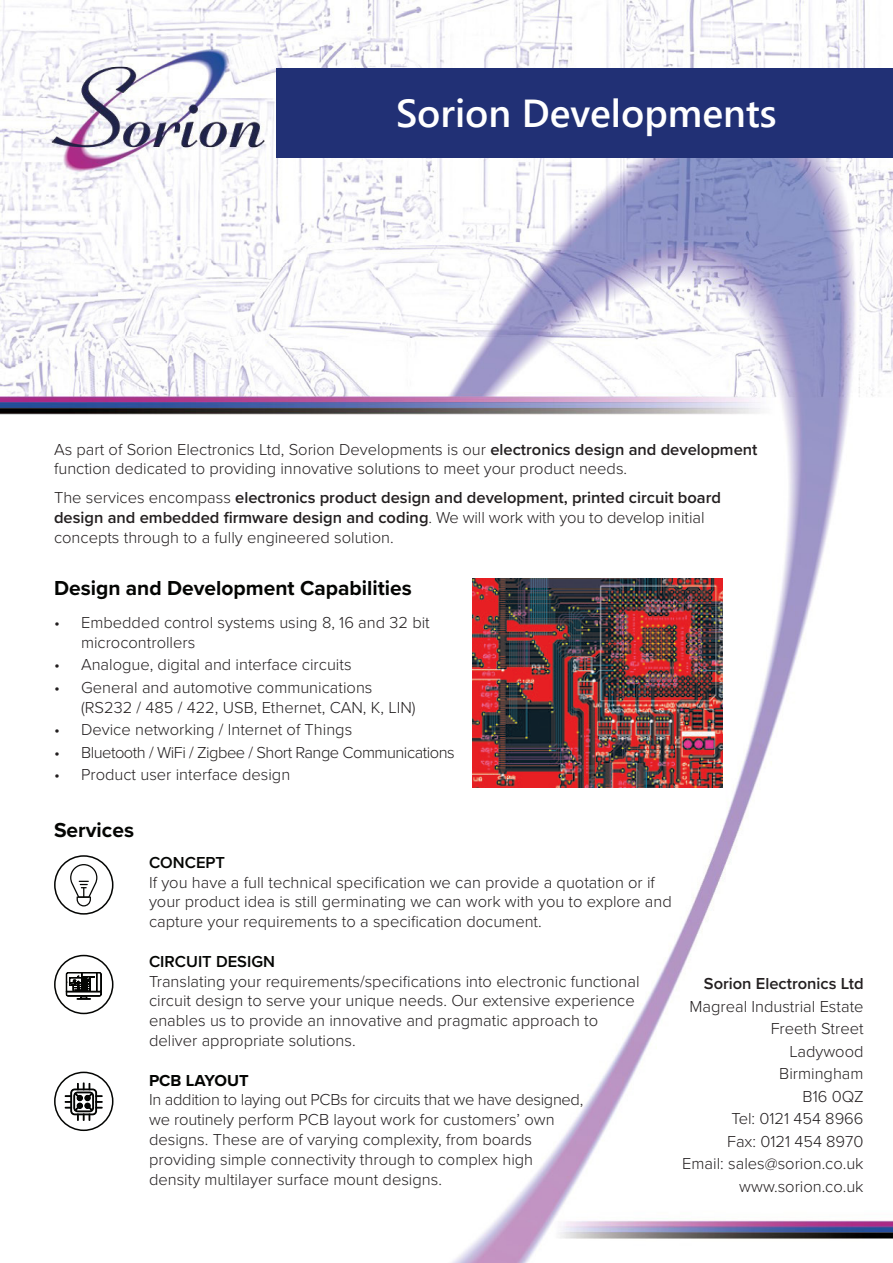
<style>
.page{position:relative;width:893px;height:1263px;background:#fff}
.page>*{position:absolute;margin:0;border:0;box-sizing:border-box;transform-origin:0 0}
.t1{font:600 39px "Segoe UI";color:#fff}
.t2{font:700 21px "Proxima Nova";color:#040503}
.t3{font:300 16.5px/19.8px "Proxima Nova";color:#231f20}
.t4{font:600 16.5px/19.8px "Proxima Nova";color:#231f20}
.t5{font:300 16.5px "Proxima Nova";letter-spacing:-.02em;color:#231f20}
.t6{font:300 16.5px "Proxima Nova";letter-spacing:-.03em;color:#231f20}
.t7{font:600 16.5px "Proxima Nova";color:#040503}
.t8{font:700 16.5px "Proxima Nova";color:#040503}
.s1{font-weight:600}
.s2{font-weight:300}
</style>
<div class="page">
<img style="left:0;top:0;width:893px;height:1263px">
<div style="left:54px;top:855px;width:59px;height:60px;border:2px solid #040503;border-radius:50%"></div>
<svg style="left:70px;top:864px;width:27px;height:42px"></svg>
<div style="left:277px;top:68px;width:616px;height:90px;background:#213075"></div>
<img style="left:472px;top:578px;width:250px;height:210px">
<div style="left:54px;top:955px;width:59px;height:59px;border:2px solid #040503;border-radius:50%"></div>
<svg style="left:65px;top:969px;width:37px;height:31px"></svg>
<div style="left:54px;top:1071px;width:59px;height:60px;border:2px solid #040503;border-radius:50%"></div>
<svg style="left:65px;top:1083px;width:37px;height:37px"></svg>
<p class="t1" style="left:396px;top:76px;width:382px">Sorion Developments</p>
<p class="t3" style="left:54px;top:438px;width:705px">As part of Sorion Electronics Ltd, Sorion Developments is our <span class="s1">electronics design and development </span>function dedicated to providing innovative solutions to meet your product needs.</p>
<p class="t4" style="left:54px;top:487px;width:668px"><span class="s2">The services encompass</span> electronics product design and development, printed circuit board design and embedded firmware design and coding<span class="s2">. We will work with you to develop initial concepts through to a fully engineered solution.</span></p>
<p class="t2" style="left:54px;top:572px;width:359px">Design and Development Capabilities</p>
<p class="t3" style="left:81px;top:612px;width:350px;text-indent:-27px">• Embedded control systems using 8, 16 and 32 bit microcontrollers</p>
<p class="t3" style="left:54px;top:654px;width:299px">• Analogue, digital and interface circuits</p>
<p class="t3" style="left:81px;top:676px;width:336px;text-indent:-27px">• General and automotive communications (RS232 / 485 / 422, USB, Ethernet, CAN, K, LIN)</p>
<p class="t3" style="left:54px;top:719px;width:300px">• Device networking / Internet of Things</p>
<p class="t6" style="left:54px;top:740px;width:402px">• Bluetooth / WiFi / Zigbee / Short Range Communications</p>
<p class="t3" style="left:54px;top:764px;width:238px">• Product user interface design</p>
<p class="t2" style="left:54px;top:815px;width:81px">Services</p>
<p class="t7" style="left:149px;top:850px;width:78px">CONCEPT</p>
<p class="t3" style="left:149px;top:871px;width:524px">If you have a full technical specification we can provide a quotation or if your product idea is still germinating we can work with you to explore and capture your requirements to a specification document.</p>
<p class="t7" style="left:149px;top:949px;width:128px">CIRCUIT DESIGN</p>
<p class="t3" style="left:149px;top:970px;width:492px">Translating your requirements/specifications into electronic functional</p>
<p class="t3" style="left:149px;top:990px;width:487px">circuit design to serve your unique needs. Our extensive experience</p>
<p class="t3" style="left:149px;top:1010px;width:451px">enables us to provide an innovative and pragmatic approach to</p>
<p class="t3" style="left:149px;top:1030px;width:208px">deliver appropriate solutions.</p>
<p class="t8" style="left:149px;top:1068px;width:101px">PCB LAYOUT</p>
<p class="t5" style="left:149px;top:1087px;width:436px">In addition to laying out PCBs for circuits that we have designed,</p>
<p class="t3" style="left:149px;top:1109px;width:407px">we routinely perform PCB layout work for customers’ own</p>
<p class="t3" style="left:149px;top:1129px;width:385px">designs. These are of varying complexity, from boards</p>
<p class="t3" style="left:149px;top:1148px;width:386px">providing simple connectivity through to complex high</p>
<p class="t3" style="left:149px;top:1168px;width:294px">density multilayer surface mount designs.</p>
<p class="t4" style="left:704px;top:973px;width:161px">Sorion Electronics Ltd</p>
<p class="t3" style="left:689px;top:995px;width:176px">Magreal Industrial Estate</p>
<p class="t3" style="left:771px;top:1018px;width:94px">Freeth Street</p>
<p class="t3" style="left:789px;top:1040px;width:76px">Ladywood</p>
<p class="t3" style="left:779px;top:1063px;width:86px">Birmingham</p>
<p class="t3" style="left:802px;top:1085px;width:63px">B16 0QZ</p>
<p class="t3" style="left:731px;top:1108px;width:134px">Tel: 0121 454 8966</p>
<p class="t3" style="left:727px;top:1130px;width:138px">Fax: 0121 454 8970</p>
<p class="t3" style="left:682px;top:1153px;width:183px">Email: sales@sorion.co.uk</p>
<p class="t3" style="left:739px;top:1175px;width:126px">www.sorion.co.uk</p>
</div>
